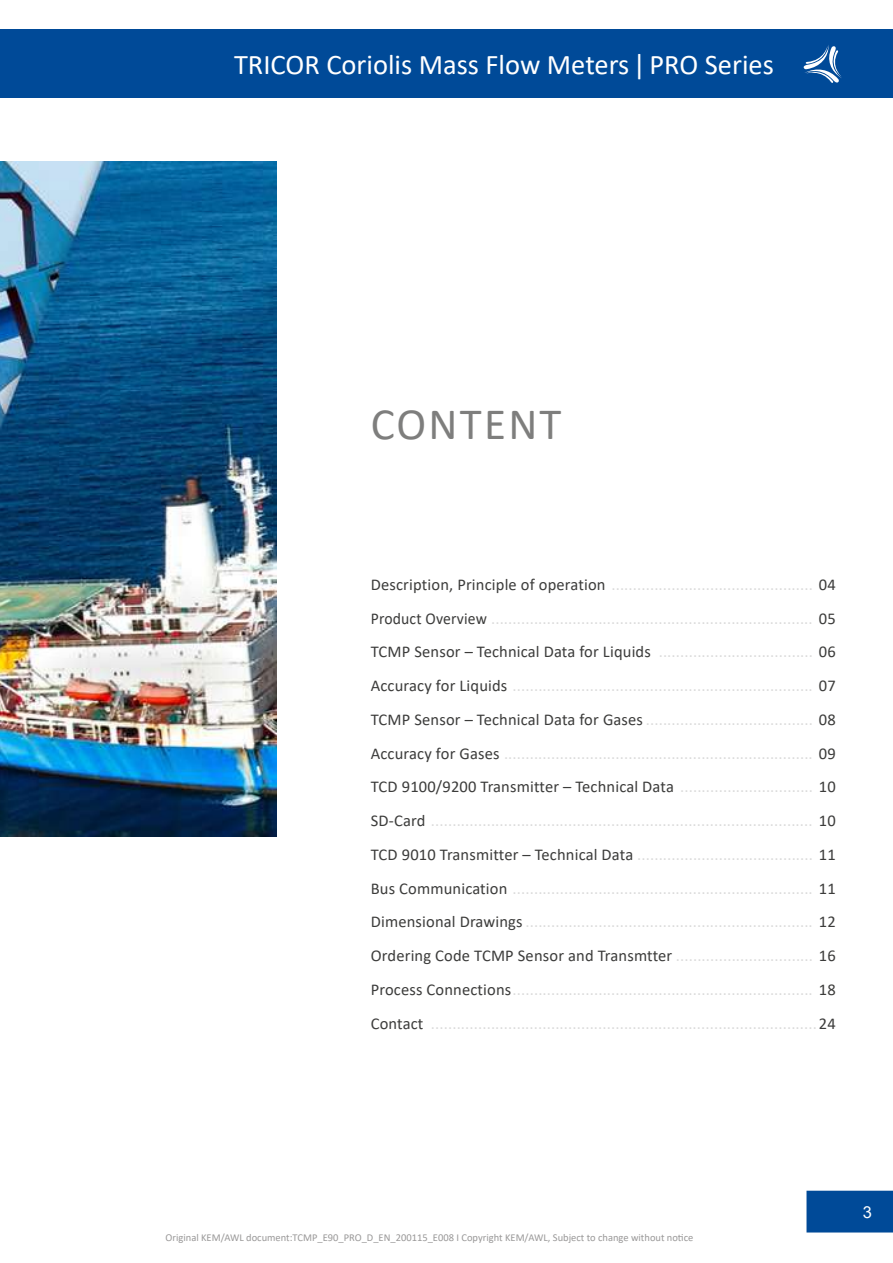
<style>
.page{position:relative;width:893px;height:1263px;background:#fff}
.page>*{position:absolute;margin:0;border:0;box-sizing:border-box;transform-origin:0 0}
.t1{font:45px "Calibri";letter-spacing:.05em;color:#7e7e7d}
.t2{font:28.5px "Calibri";color:#fff}
.t3{font:16.5px/33.8px "Calibri";letter-spacing:.01em;color:#dadada;text-align:justify}
.t4{font:16.5px "Arial";color:#fff}
.t5{font:10.5px "Calibri";color:#999898}
.s1{color:#3c3c3b}
</style>
<div class="page">
<div style="left:806px;top:1191px;width:87px;height:41px;background:#004a98"></div>
<div style="left:0;top:30px;width:893px;height:68px;background:#004a98"></div>
<svg style="left:804px;top:45px;width:38px;height:38px"></svg>
<img style="left:0;top:162px;width:277px;height:674px">
<h2 class="t2" style="left:234px;top:45px;width:541px">TRICOR Coriolis Mass Flow Meters | PRO Series</h2>
<h1 class="t1" style="left:371px;top:393px;width:192px">CONTENT</h1>
<p class="t3" style="left:371px;top:567px;width:467px"><span class="s1">Description, Principle of operation</span> ............................................... <span class="s1">04<br>Product Overview</span> ........................................................................... <span class="s1">05<br>TCMP Sensor – Technical Data for Liquids</span> .................................... <span class="s1">06<br>Accuracy for Liquids</span> ...................................................................... <span class="s1">07<br>TCMP Sensor – Technical Data for Gases</span> ....................................... <span class="s1">08<br>Accuracy for Gases</span> ........................................................................ <span class="s1">09<br>TCD 9100/9200 Transmitter – Technical Data</span> ............................... <span class="s1">10<br>SD-Card</span> ......................................................................................... <span class="s1">10<br>TCD 9010 Transmitter – Technical Data</span> ......................................... <span class="s1">11<br>Bus Communication</span> ...................................................................... <span class="s1">11<br>Dimensional Drawings</span> ................................................................... <span class="s1">12<br>Ordering Code TCMP Sensor and Transmtter</span> ................................ <span class="s1">16<br>Process Connections</span>...................................................................... <span class="s1">18<br>Contact</span> ..........................................................................................<span class="s1">24</span></p>
<p class="t5" style="left:165px;top:1230px;width:530px">Original KEM/AWL document:TCMP_E90_PRO_D_EN_200115_E008 I Copyright KEM/AWL, Subject to change without notice</p>
<p class="t4" style="left:863px;top:1200px;width:11px">3</p>
</div>
